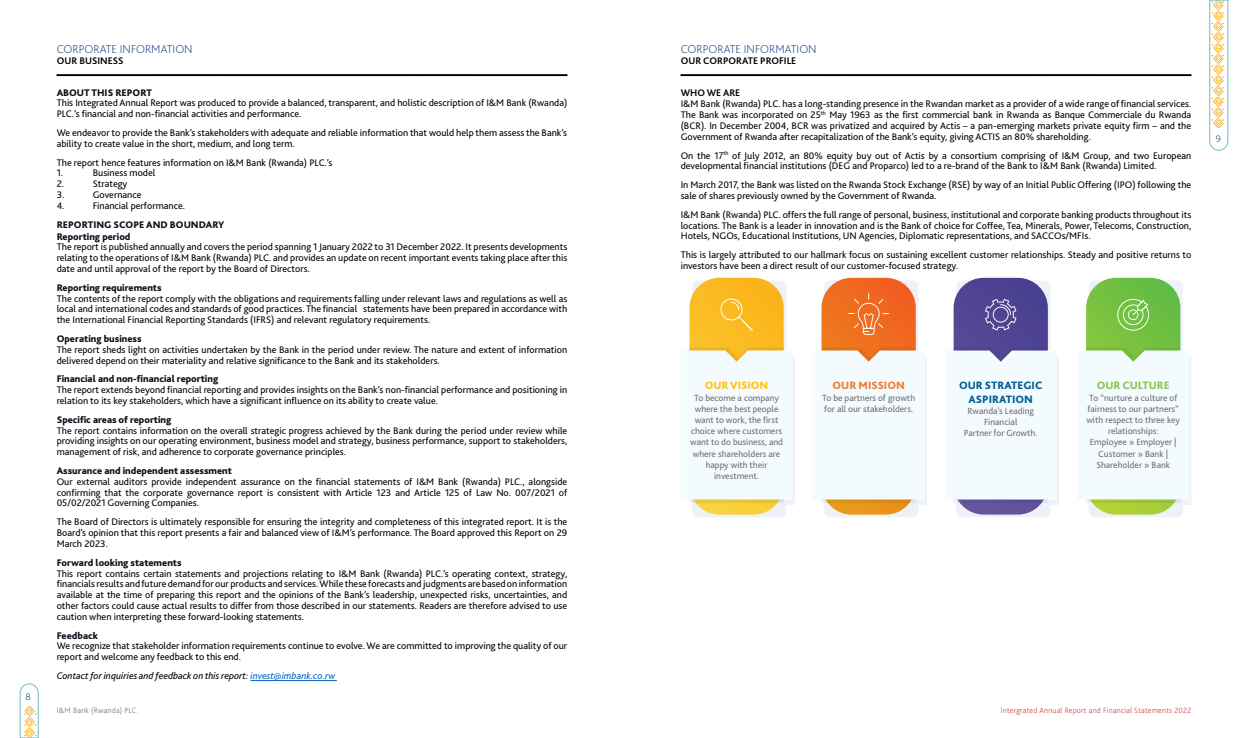
<style>
.page{position:relative;width:1248px;height:738px;background:#fff}
.page>*{position:absolute;margin:0;border:0;box-sizing:border-box;transform-origin:0 0}
.t1{font:200 12px "Bliss 2";color:#1a468d}
.t2{font:800 11.2px/13.4px "Bliss 2";color:#005f94;text-align:center}
.t3{font:800 11.2px "Bliss 2";color:#ef7c32}
.t4{font:800 11.2px "Bliss 2";color:#8bc751}
.t5{font:800 11.2px "Bliss 2";color:#ffc40c}
.t6{font:10px/10.8px "Bliss 2";color:#000}
.t7{font:800 10px/11.9px "Bliss 2";color:#0e101a}
.t8{font:italic 10px "Bliss 2";color:#000}
.t9{font:700 10px "Bliss 2";color:#000}
.t10{font:200 10px "Bliss 2";color:#1a468d}
.t11{font:9.3px/11.2px "Bliss 2";color:#6e6e6e;text-align:center}
.t12{font:200 8px "Bliss 2";letter-spacing:.03em;color:#d2232a}
.t13{font:200 8px "Bliss 2";letter-spacing:.03em;color:#616162}
.s1{color:#0563c1}
</style>
<div class="page">
<svg style="left:57px;top:74px;width:510px;height:2px"></svg>
<svg style="left:680px;top:74px;width:511px;height:2px"></svg>
<svg style="left:1209px;top:0;width:18px;height:150px"></svg>
<svg style="left:20px;top:683px;width:18px;height:54px"></svg>
<hr style="left:250px;top:679px;width:87px;height:1px;background:#0563c1">
<svg style="left:681px;top:277px;width:113px;height:240px"></svg>
<svg style="left:813px;top:277px;width:113px;height:240px"></svg>
<svg style="left:945px;top:277px;width:113px;height:240px"></svg>
<svg style="left:1078px;top:277px;width:113px;height:240px"></svg>
<p class="t10" style="left:26px;top:690px;width:7px">8</p>
<p class="t1" style="left:57px;top:42px;width:137px">CORPORATE INFORMATION</p>
<p class="t9" style="left:57px;top:55px;width:68px">OUR BUSINESS</p>
<p class="t7" style="left:57px;top:86px;width:97px">ABOUT THIS REPORT</p>
<p class="t6" style="left:57px;top:97px;width:512px">This Integrated Annual Report was produced to provide a balanced, transparent, and holistic description of I&amp;M Bank (Rwanda)<br>PLC.’s financial and non-financial activities and performance.</p>
<p class="t6" style="left:57px;top:127px;width:512px">We endeavor to provide the Bank’s stakeholders with adequate and reliable information that would help them assess the Bank’s ability to create value in the short, medium, and long term.</p>
<p class="t6" style="left:57px;top:156px;width:277px">The report hence features information on I&amp;M Bank (Rwanda) PLC.’s<br>1.</p>
<p class="t6" style="left:93px;top:167px;width:64px">Business model</p>
<p class="t6" style="left:57px;top:178px;width:9px">2.</p>
<p class="t6" style="left:93px;top:178px;width:36px">Strategy</p>
<p class="t6" style="left:57px;top:189px;width:9px">3.</p>
<p class="t6" style="left:93px;top:189px;width:50px">Governance</p>
<p class="t6" style="left:57px;top:200px;width:9px">4.</p>
<p class="t6" style="left:93px;top:200px;width:94px">Financial performance.</p>
<p class="t7" style="left:57px;top:218px;width:169px">REPORTING SCOPE AND BOUNDARY<br>Reporting period</p>
<p class="t6" style="left:57px;top:241px;width:512px;text-align:justify">The report is published annually and covers the period spanning 1 January 2022 to 31 December 2022. It presents developments relating to the operations of I&amp;M Bank (Rwanda) PLC. and provides an update on recent important events taking place after this date and until approval of the report by the Board of Directors.</p>
<p class="t7" style="left:57px;top:281px;width:106px">Reporting requirements</p>
<p class="t6" style="left:57px;top:292px;width:512px;text-align:justify">The contents of the report comply with the obligations and requirements falling under relevant laws and regulations as well as local and international codes and standards of good practices. The financial statements have been prepared in accordance with the International Financial Reporting Standards (IFRS) and relevant regulatory requirements.</p>
<p class="t7" style="left:57px;top:332px;width:86px">Operating business</p>
<p class="t6" style="left:57px;top:343px;width:512px">The report sheds light on activities undertaken by the Bank in the period under review. The nature and extent of information delivered depend on their materiality and relative significance to the Bank and its stakeholders.</p>
<p class="t7" style="left:57px;top:372px;width:163px">Financial and non-financial reporting</p>
<p class="t6" style="left:57px;top:384px;width:512px">The report extends beyond financial reporting and provides insights on the Bank’s non-financial performance and positioning in relation to its key stakeholders, which have a significant influence on its ability to create value.</p>
<p class="t7" style="left:57px;top:413px;width:116px">Specific areas of reporting</p>
<p class="t6" style="left:57px;top:424px;width:512px;text-align:justify">The report contains information on the overall strategic progress achieved by the Bank during the period under review while providing insights on our operating environment, business model and strategy, business performance, support to stakeholders, management of risk, and adherence to corporate governance principles.</p>
<p class="t7" style="left:57px;top:464px;width:177px">Assurance and independent assessment</p>
<p class="t6" style="left:57px;top:475px;width:512px;text-align:justify">Our external auditors provide independent assurance on the financial statements of I&amp;M Bank (Rwanda) PLC., alongside confirming that the corporate governance report is consistent with Article 123 and Article 125 of Law No. 007/2021 of 05/02/2021 Governing Companies.</p>
<p class="t6" style="left:57px;top:516px;width:512px;text-align:justify">The Board of Directors is ultimately responsible for ensuring the integrity and completeness of this integrated report. It is the Board’s opinion that this report presents a fair and balanced view of I&amp;M’s performance. The Board approved this Report on 29<br>March 2023.</p>
<p class="t7" style="left:57px;top:555px;width:126px">Forward looking statements</p>
<p class="t6" style="left:57px;top:567px;width:512px;text-align:justify">This report contains certain statements and projections relating to I&amp;M Bank (Rwanda) PLC.’s operating context, strategy, financials results and future demand for our products and services. While these forecasts and judgments are based on information available at the time of preparing this report and the opinions of the Bank’s leadership, unexpected risks, uncertainties, and other factors could cause actual results to differ from those described in our statements. Readers are therefore advised to use caution when interpreting these forward-looking statements.</p>
<p class="t7" style="left:57px;top:628px;width:43px">Feedback</p>
<p class="t6" style="left:57px;top:640px;width:512px">We recognize that stakeholder information requirements continue to evolve. We are committed to improving the quality of our report and welcome any feedback to this end.</p>
<p class="t8" style="left:57px;top:669px;width:280px">Contact for inquiries and feedback on this report: <span class="s1">invest@imbank.co.rw</span></p>
<p class="t1" style="left:680px;top:42px;width:137px">CORPORATE INFORMATION</p>
<p class="t9" style="left:680px;top:55px;width:117px">OUR CORPORATE PROFILE</p>
<p class="t9" style="left:680px;top:87px;width:61px">WHO WE ARE</p>
<p class="t6" style="left:680px;top:98px;width:512px;text-align:justify">I&amp;M Bank (Rwanda) PLC. has a long-standing presence in the Rwandan market as a provider of a wide range of financial services.<br>The Bank was incorporated on 25<sup>th</sup> May 1963 as the first commercial bank in Rwanda as Banque Commerciale du Rwanda (BCR). In December 2004, BCR was privatized and acquired by Actis – a pan-emerging markets private equity firm – and the Government of Rwanda after recapitalization of the Bank’s equity, giving ACTIS an 80% shareholding.</p>
<p class="t6" style="left:680px;top:149px;width:512px">On the 17<sup>th</sup> of July 2012, an 80% equity buy out of Actis by a consortium comprising of I&amp;M Group, and two European developmental financial institutions (DEG and Proparco) led to a re-brand of the Bank to I&amp;M Bank (Rwanda) Limited.</p>
<p class="t6" style="left:680px;top:179px;width:512px">In March 2017, the Bank was listed on the Rwanda Stock Exchange (RSE) by way of an Initial Public Offering (IPO) following the sale of shares previously owned by the Government of Rwanda.</p>
<p class="t6" style="left:680px;top:209px;width:512px;text-align:justify">I&amp;M Bank (Rwanda) PLC. offers the full range of personal, business, institutional and corporate banking products throughout its locations. The Bank is a leader in innovation and is the Bank of choice for Coffee, Tea, Minerals, Power, Telecoms, Construction, Hotels, NGOs, Educational Institutions, UN Agencies, Diplomatic representations, and SACCOs/MFIs.</p>
<p class="t6" style="left:680px;top:249px;width:512px">This is largely attributed to our hallmark focus on sustaining excellent customer relationships. Steady and positive returns to investors have been a direct result of our customer-focused strategy.</p>
<p class="t5" style="left:704px;top:378px;width:65px">OUR VISION</p>
<p class="t11" style="left:690px;top:391px;width:94px">To become a company where the best people want to work, the first choice where customers want to do business, and where shareholders are happy with their investment.</p>
<p class="t3" style="left:832px;top:378px;width:74px">OUR MISSION</p>
<p class="t11" style="left:822px;top:391px;width:95px;text-align:left">To be partners of growth for all our stakeholders.</p>
<p class="t2" style="left:959px;top:378px;width:85px">OUR STRATEGIC<br>ASPIRATION</p>
<p class="t11" style="left:963px;top:404px;width:75px">Rwanda’s Leading<br>Financial<br>Partner for Growth.</p>
<p class="t4" style="left:1096px;top:378px;width:75px">OUR CULTURE</p>
<p class="t11" style="left:1086px;top:391px;width:95px">To “nurture a culture of fairness to our partners” with respect to three key relationships:<br>Employee » Employer |<br>Customer » Bank |<br>Shareholder » Bank</p>
<p class="t13" style="left:57px;top:704px;width:83px">I&amp;M Bank (Rwanda) PLC.</p>
<p class="t12" style="left:1000px;top:704px;width:192px">Intergrated Annual Report and Financial Statements 2022</p>
<p class="t10" style="left:1215px;top:133px;width:7px">9</p>
</div>
